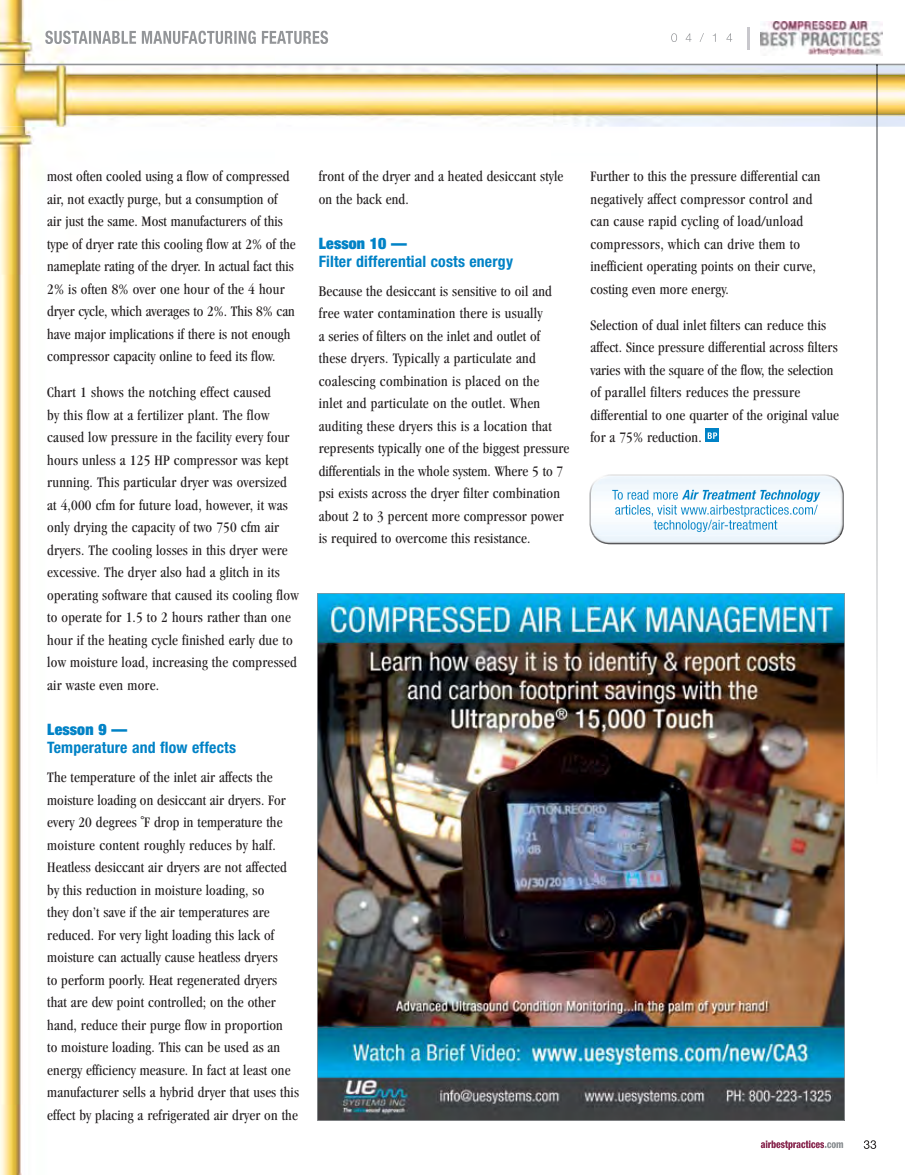
<style>
.page{position:relative;width:905px;height:1175px;background:#fff}
.page>*{position:absolute;margin:0;border:0;box-sizing:border-box;transform-origin:0 0}
.t1{font:700 condensed 15.75px "Helvetica Neue";letter-spacing:.01em;color:#0082c6}
.t2{font:900 expanded 15.75px "Helvetica Neue";letter-spacing:.01em;color:#0082c6}
.t3{font:condensed 15px/22.5px "Garamond";letter-spacing:.01em;color:#231f20}
</style>
<div class="page">
<img style="left:0;top:0;width:638px;height:1174px">
<img style="left:800px;top:480px;width:78px;height:669px">
<img style="left:0;top:64px;width:904px;height:63px">
<div style="left:705px;top:428px;width:14px;height:14px;background:#0082c6"></div>
<svg style="left:707px;top:432px;width:10px;height:7px"></svg>
<img style="left:317px;top:593px;width:527px;height:527px">
<div style="left:599px;top:479px;width:235px;height:14px;background:#f0f7fc"></div>
<img style="left:612px;top:490px;width:66px;height:3px">
<img style="left:682px;top:490px;width:138px;height:3px">
<img style="left:597px;top:474px;width:239px;height:5px">
<img style="left:593px;top:493px;width:251px;height:51px">
<img style="left:834px;top:479px;width:9px;height:56px">
<img style="left:589px;top:479px;width:10px;height:56px">
<img style="left:876px;top:66px;width:1px;height:717px">
<img style="left:0;top:65px;width:904px;height:1px">
<img style="left:760px;top:21px;width:122px;height:35px">
<img style="left:671px;top:33px;width:61px;height:9px">
<svg style="left:863px;top:1140px;width:13px;height:8px"></svg>
<img style="left:760px;top:1140px;width:64px;height:9px">
<img style="left:824px;top:1142px;width:19px;height:6px">
<img style="left:45px;top:31px;width:283px;height:13px">
<p class="t3" style="left:47px;top:165px;width:250px">most often cooled using a flow of compressed air, not exactly purge, but a consumption of<br>air just the same. Most manufacturers of this type of dryer rate this cooling flow at 2% of the nameplate rating of the dryer. In actual fact this 2% is often 8% over one hour of the 4 hour dryer cycle, which averages to 2%. This 8% can have major implications if there is not enough compressor capacity online to feed its flow.</p>
<p class="t3" style="left:47px;top:381px;width:253px">Chart 1 shows the notching effect caused<br>by this flow at a fertilizer plant. The flow caused low pressure in the facility every four hours unless a 125 HP compressor was kept running. This particular dryer was oversized at 4,000 cfm for future load, however, it was only drying the capacity of two 750 cfm air dryers. The cooling losses in this dryer were excessive. The dryer also had a glitch in its operating software that caused its cooling flow to operate for 1.5 to 2 hours rather than one hour if the heating cycle finished early due to low moisture load, increasing the compressed air waste even more.</p>
<p class="t2" style="left:47px;top:719px;width:81px">Lesson 9 —</p>
<p class="t1" style="left:47px;top:737px;width:190px">Temperature and flow effects</p>
<p class="t3" style="left:47px;top:766px;width:253px">The temperature of the inlet air affects the moisture loading on desiccant air dryers. For every 20 degrees ˚F drop in temperature the moisture content roughly reduces by half.<br>Heatless desiccant air dryers are not affected by this reduction in moisture loading, so<br>they don’t save if the air temperatures are reduced. For very light loading this lack of moisture can actually cause heatless dryers<br>to perform poorly. Heat regenerated dryers that are dew point controlled; on the other hand, reduce their purge flow in proportion<br>to moisture loading. This can be used as an energy efficiency measure. In fact at least one manufacturer sells a hybrid dryer that uses this effect by placing a refrigerated air dryer on the</p>
<p class="t3" style="left:319px;top:165px;width:246px">front of the dryer and a heated desiccant style on the back end.</p>
<p class="t2" style="left:319px;top:233px;width:90px">Lesson 10 —</p>
<p class="t1" style="left:319px;top:251px;width:196px">Filter differential costs energy</p>
<p class="t3" style="left:319px;top:280px;width:252px">Because the desiccant is sensitive to oil and free water contamination there is usually<br>a series of filters on the inlet and outlet of these dryers. Typically a particulate and coalescing combination is placed on the<br>inlet and particulate on the outlet. When auditing these dryers this is a location that represents typically one of the biggest pressure differentials in the whole system. Where 5 to 7 psi exists across the dryer filter combination about 2 to 3 percent more compressor power is required to overcome this resistance.</p>
<p class="t3" style="left:590px;top:165px;width:232px">Further to this the pressure differential can negatively affect compressor control and can cause rapid cycling of load/unload compressors, which can drive them to inefficient operating points on their curve, costing even more energy.</p>
<p class="t3" style="left:590px;top:313px;width:250px">Selection of dual inlet filters can reduce this affect. Since pressure differential across filters varies with the square of the flow, the selection of parallel filters reduces the pressure differential to one quarter of the original value for a 75% reduction.</p>
</div>
